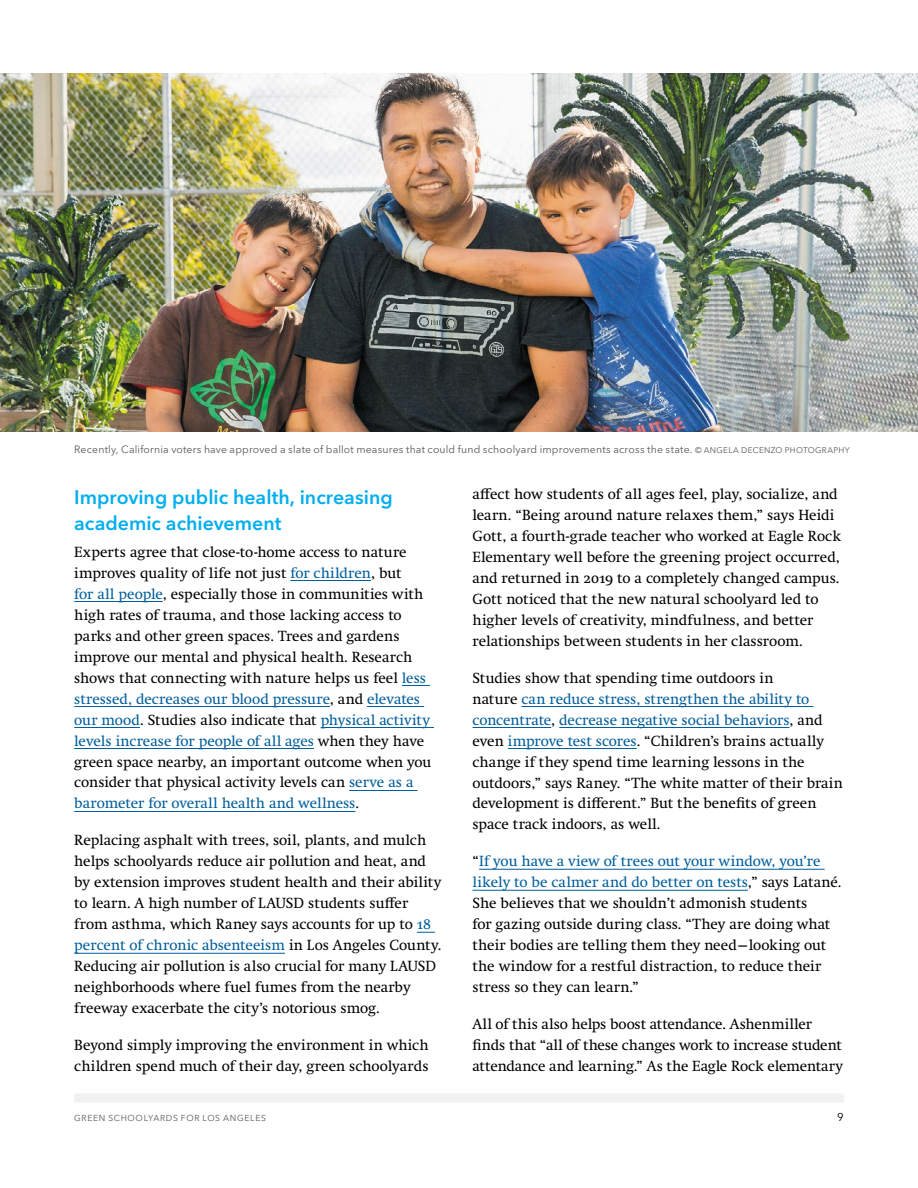
<style>
.page{position:relative;width:918px;height:1188px;background:#fff}
.page>*{position:absolute;margin:0;border:0;box-sizing:border-box;transform-origin:0 0}
.t1{font:600 19.5px/26.2px "Avenir Next LT Pro";color:#00aeef}
.t2{font:15px/21px "Swift Neue LT Pro";color:#000}
.t3{font:11.25px "Avenir Next LT Pro";color:#000}
.t4{font:10.5px "Avenir Next LT Pro";letter-spacing:.015em;color:#58585b}
.t5{font:8.7px "Avenir Next LT Pro";letter-spacing:.075em;color:#58585b}
.s1{font-size:8.25px}
.s2{color:#005e9c}
</style>
<div class="page">
<div style="left:74px;top:1094px;width:770px;height:9px;background:#f1f1f2"></div>
<hr style="left:290px;top:580px;width:81px;height:1px;background:#005e9c">
<hr style="left:74px;top:601px;width:89px;height:1px;background:#005e9c">
<svg style="left:402px;top:685px;width:28px;height:1px"></svg>
<hr style="left:74px;top:706px;width:256px;height:1px;background:#005e9c">
<hr style="left:367px;top:706px;width:57px;height:1px;background:#005e9c">
<hr style="left:74px;top:727px;width:66px;height:1px;background:#005e9c">
<hr style="left:321px;top:727px;width:113px;height:1px;background:#005e9c">
<hr style="left:74px;top:748px;width:240px;height:1px;background:#005e9c">
<hr style="left:349px;top:790px;width:69px;height:1px;background:#005e9c">
<hr style="left:74px;top:811px;width:281px;height:1px;background:#005e9c">
<svg style="left:417px;top:932px;width:18px;height:1px"></svg>
<hr style="left:74px;top:953px;width:211px;height:1px;background:#005e9c">
<hr style="left:522px;top:706px;width:291px;height:1px;background:#005e9c">
<hr style="left:472px;top:727px;width:79px;height:1px;background:#005e9c">
<hr style="left:559px;top:727px;width:230px;height:1px;background:#005e9c">
<hr style="left:508px;top:748px;width:129px;height:1px;background:#005e9c">
<hr style="left:479px;top:869px;width:346px;height:1px;background:#005e9c">
<hr style="left:472px;top:890px;width:276px;height:1px;background:#005e9c">
<img style="left:0;top:74px;width:918px;height:358px">
<p class="t4" style="left:74px;top:443px;width:777px">Recently, California voters have approved a slate of ballot measures that could fund schoolyard improvements across the state. <span class="s1">© ANGELA DECENZO PHOTOGRAPHY</span></p>
<h1 class="t1" style="left:74px;top:484px;width:320px">Improving public health, increasing academic achievement</h1>
<p class="t2" style="left:74px;top:541px;width:359px">Experts agree that close-to-home access to nature improves quality of life not just <span class="s2">for children</span>, but<br><span class="s2">for all people</span>, especially those in communities with high rates of trauma, and those lacking access to parks and other green spaces. Trees and gardens improve our mental and physical health. Research shows that connecting with nature helps us feel <span class="s2">less stressed, decreases our blood pressure</span>, and <span class="s2">elevates our mood</span>. Studies also indicate that <span class="s2">physical activity levels increase for people of all ages</span> when they have green space nearby, an important outcome when you consider that physical activity levels can <span class="s2">serve as a barometer for overall health and wellness</span>.</p>
<p class="t2" style="left:74px;top:830px;width:369px">Replacing asphalt with trees, soil, plants, and mulch helps schoolyards reduce air pollution and heat, and by extension improves student health and their ability to learn. A high number of LAUSD students suffer from asthma, which Raney says accounts for up to <span class="s2">18 percent of chronic absenteeism</span> in Los Angeles County.<br>Reducing air pollution is also crucial for many LAUSD neighborhoods where fuel fumes from the nearby freeway exacerbate the city’s notorious smog.</p>
<p class="t2" style="left:74px;top:1034px;width:356px">Beyond simply improving the environment in which children spend much of their day, green schoolyards</p>
<p class="t2" style="left:472px;top:483px;width:370px">affect how students of all ages feel, play, socialize, and learn. “Being around nature relaxes them,” says Heidi Gott, a fourth-grade teacher who worked at Eagle Rock Elementary well before the greening project occurred, and returned in 2019 to a completely changed campus.<br>Gott noticed that the new natural schoolyard led to higher levels of creativity, mindfulness, and better relationships between students in her classroom.</p>
<p class="t2" style="left:472px;top:667px;width:372px">Studies show that spending time outdoors in<br>nature <span class="s2">can reduce stress, strengthen the ability to concentrate</span>, <span class="s2">decrease negative social behaviors</span>, and even <span class="s2">improve test scores</span>. “Children’s brains actually change if they spend time learning lessons in the outdoors,” says Raney. “The white matter of their brain development is different.” But the benefits of green space track indoors, as well.</p>
<p class="t2" style="left:472px;top:851px;width:370px">“<span class="s2">If you have a view of trees out your window, you’re likely to be calmer and do better on tests</span>,” says Latané.<br>She believes that we shouldn’t admonish students<br>for gazing outside during class. “They are doing what their bodies are telling them they need—looking out the window for a restful distraction, to reduce their stress so they can learn.”</p>
<p class="t2" style="left:472px;top:1013px;width:372px">All of this also helps boost attendance. Ashenmiller finds that “all of these changes work to increase student attendance and learning.” As the Eagle Rock elementary</p>
<p class="t5" style="left:74px;top:1112px;width:193px">GREEN SCHOOLYARDS FOR LOS ANGELES</p>
<p class="t3" style="left:837px;top:1110px;width:8px">9</p>
</div>
